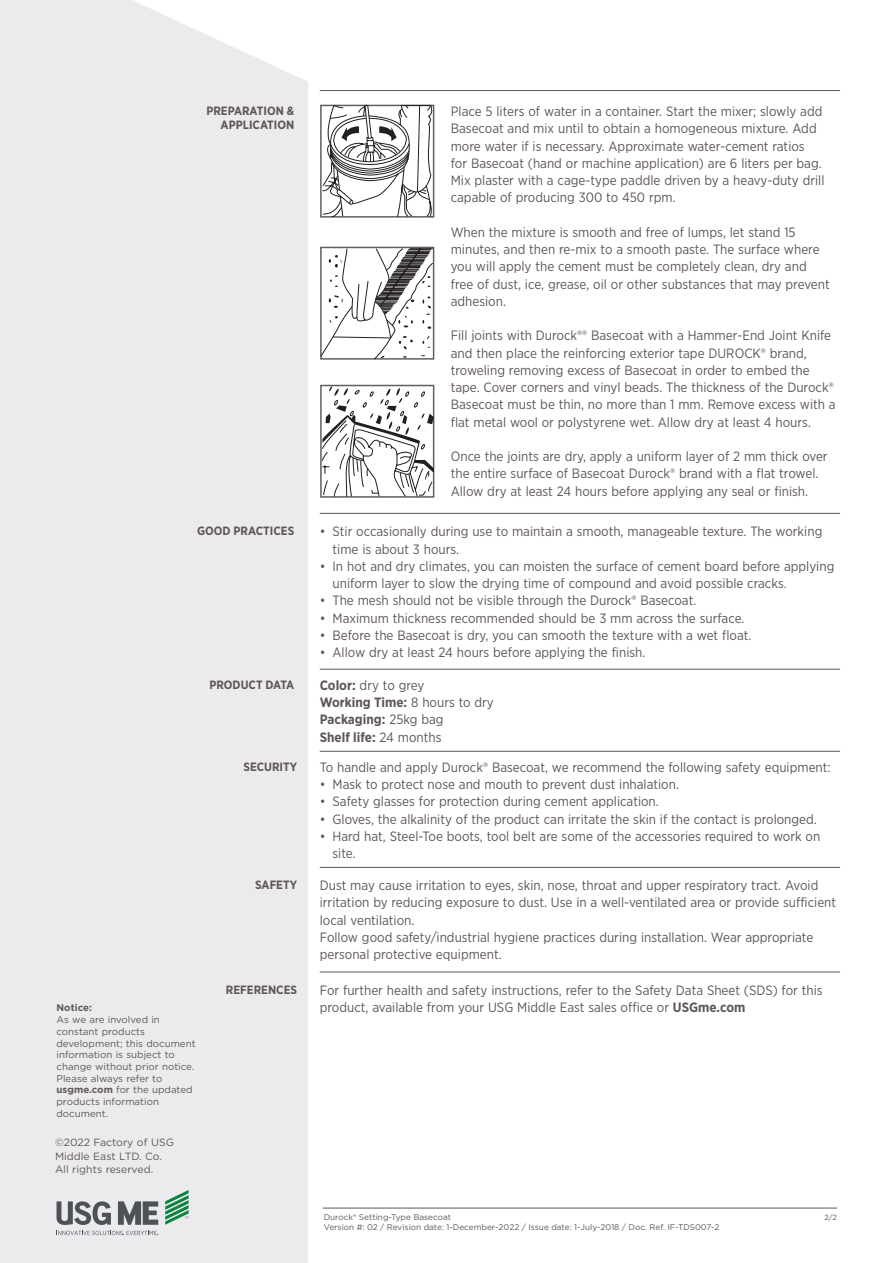
<style>
.page{position:relative;width:893px;height:1263px;background:#fff}
.page>*{position:absolute;margin:0;border:0;box-sizing:border-box;transform-origin:0 0}
.Helvetica_light_10pt{font:13.5px/17.2px "Gotham Narrow";color:#5f565c}
.Helvetica_light_10pt-2{font:700 13.5px "Gotham Narrow";color:#5f565c}
.Helvetica_light_10pt-3{font:700 12px/14.4px "Gotham Narrow";color:#5f565c;text-align:right}
.Helvetica_light_10pt-4{font:10.5px/13.5px "Gotham";color:#5f565c}
.Helvetica_light_10pt-5{font:9.75px/11.7px "Gotham";color:#5f565c}
.Helvetica_light_10pt-6{font:700 9.75px "Gotham";color:#5f565c}
.t1{font:8.25px "Gotham";color:#5f565c}
.t2{font:7.5px "Gotham";color:#5f565c}
.s1{font-weight:700}
.s2{font-weight:400}
</style>
<div class="page">
<div style="left:0;top:0;width:308px;height:1263px;background:#ebeaec"></div>
<hr style="left:320px;top:90px;width:520px;height:1px;background:#5f565c">
<hr style="left:323px;top:1208px;width:514px;height:1px;background:#5f565c">
<hr style="left:320px;top:669px;width:520px;height:1px;background:#5f565c">
<hr style="left:320px;top:751px;width:520px;height:1px;background:#5f565c">
<hr style="left:320px;top:867px;width:520px;height:1px;background:#5f565c">
<hr style="left:320px;top:513px;width:520px;height:1px;background:#5f565c">
<hr style="left:320px;top:971px;width:520px;height:1px;background:#5f565c">
<svg style="left:320px;top:247px;width:114px;height:113px"></svg>
<svg style="left:322px;top:104px;width:113px;height:114px"></svg>
<div style="left:320px;top:385px;width:114px;height:113px;border:2px solid #5f5f62"></div>
<svg style="left:322px;top:386px;width:112px;height:111px"></svg>
<svg style="left:57px;top:1231px;width:101px;height:4px"></svg>
<svg style="left:57px;top:1201px;width:54px;height:24px"></svg>
<svg style="left:118px;top:1201px;width:40px;height:24px"></svg>
<svg style="left:165px;top:1190px;width:24px;height:35px"></svg>
<p class="Helvetica_light_10pt-3" style="left:206px;top:103px;width:89px">PREPARATION &amp;<br>APPLICATION</p>
<p class="Helvetica_light_10pt-3" style="left:197px;top:524px;width:99px">GOOD PRACTICES</p>
<p class="Helvetica_light_10pt-3" style="left:209px;top:677px;width:86px">PRODUCT DATA</p>
<p class="Helvetica_light_10pt-3" style="left:243px;top:759px;width:55px">SECURITY</p>
<p class="Helvetica_light_10pt-3" style="left:255px;top:877px;width:44px">SAFETY</p>
<p class="Helvetica_light_10pt-6" style="left:57px;top:1001px;width:37px">Notice:</p>
<p class="Helvetica_light_10pt-5" style="left:57px;top:1013px;width:141px">As we are involved in constant products development; this document information is subject to change without prior notice.<br>Please always refer to <span class="s1">usgme.com</span> for the updated products information document.</p>
<p class="Helvetica_light_10pt-4" style="left:55px;top:1135px;width:120px">©2022 Factory of USG<br>Middle East LTD. Co.<br>All rights reserved.</p>
<p class="Helvetica_light_10pt-3" style="left:226px;top:982px;width:73px">REFERENCES</p>
<p class="Helvetica_light_10pt" style="left:451px;top:102px;width:375px">Place 5 liters of water in a container. Start the mixer; slowly add Basecoat and mix until to obtain a homogeneous mixture. Add more water if is necessary. Approximate water-cement ratios<br>for Basecoat (hand or machine application) are 6 liters per bag.<br>Mix plaster with a cage-type paddle driven by a heavy-duty drill capable of producing 300 to 450 rpm.</p>
<p class="Helvetica_light_10pt" style="left:451px;top:223px;width:380px">When the mixture is smooth and free of lumps, let stand 15 minutes, and then re-mix to a smooth paste. The surface where you will apply the cement must be completely clean, dry and free of dust, ice, grease, oil or other substances that may prevent adhesion.</p>
<p class="Helvetica_light_10pt" style="left:451px;top:327px;width:386px">Fill joints with Durock®® Basecoat with a Hammer-End Joint Knife and then place the reinforcing exterior tape DUROCK® brand, troweling removing excess of Basecoat in order to embed the tape. Cover corners and vinyl beads. The thickness of the Durock® Basecoat must be thin, no more than 1 mm. Remove excess with a flat metal wool or polystyrene wet. Allow dry at least 4 hours.</p>
<p class="Helvetica_light_10pt" style="left:451px;top:447px;width:378px">Once the joints are dry, apply a uniform layer of 2 mm thick over the entire surface of Basecoat Durock® brand with a flat trowel.<br>Allow dry at least 24 hours before applying any seal or finish.</p>
<p class="Helvetica_light_10pt" style="left:333px;top:523px;width:491px;text-indent:-13px">• Stir occasionally during use to maintain a smooth, manageable texture. The working time is about 3 hours.</p>
<p class="Helvetica_light_10pt" style="left:333px;top:557px;width:503px;text-indent:-13px">• In hot and dry climates, you can moisten the surface of cement board before applying uniform layer to slow the drying time of compound and avoid possible cracks.</p>
<p class="Helvetica_light_10pt" style="left:320px;top:592px;width:378px">• The mesh should not be visible through the Durock® Basecoat.</p>
<p class="Helvetica_light_10pt" style="left:320px;top:609px;width:426px">• Maximum thickness recommended should be 3 mm across the surface.</p>
<p class="Helvetica_light_10pt" style="left:320px;top:626px;width:433px">• Before the Basecoat is dry, you can smooth the texture with a wet float.</p>
<p class="Helvetica_light_10pt" style="left:320px;top:643px;width:327px">• Allow dry at least 24 hours before applying the finish.</p>
<p class="Helvetica_light_10pt" style="left:320px;top:676px;width:106px"><span class="s1">Color:</span> dry to grey</p>
<p class="Helvetica_light_10pt-2" style="left:320px;top:694px;width:176px">Working Time: <span class="s2">8 hours to dry</span></p>
<p class="Helvetica_light_10pt-2" style="left:320px;top:711px;width:125px">Packaging: <span class="s2">25kg bag</span></p>
<p class="Helvetica_light_10pt-2" style="left:320px;top:728px;width:123px">Shelf life: <span class="s2">24 months</span></p>
<p class="Helvetica_light_10pt" style="left:320px;top:758px;width:512px">To handle and apply Durock® Basecoat, we recommend the following safety equipment:</p>
<p class="Helvetica_light_10pt" style="left:320px;top:775px;width:361px">• Mask to protect nose and mouth to prevent dust inhalation.</p>
<p class="Helvetica_light_10pt" style="left:320px;top:793px;width:341px">• Safety glasses for protection during cement application.</p>
<p class="Helvetica_light_10pt" style="left:320px;top:810px;width:499px">• Gloves, the alkalinity of the product can irritate the skin if the contact is prolonged.</p>
<p class="Helvetica_light_10pt" style="left:333px;top:827px;width:489px;text-indent:-13px">• Hard hat, Steel-Toe boots, tool belt are some of the accessories required to work on site.</p>
<p class="Helvetica_light_10pt" style="left:320px;top:876px;width:518px">Dust may cause irritation to eyes, skin, nose, throat and upper respiratory tract. Avoid irritation by reducing exposure to dust. Use in a well-ventilated area or provide sufficient local ventilation.</p>
<p class="Helvetica_light_10pt" style="left:320px;top:928px;width:495px">Follow good safety/industrial hygiene practices during installation. Wear appropriate personal protective equipment.</p>
<p class="Helvetica_light_10pt" style="left:320px;top:981px;width:504px">For further health and safety instructions, refer to the Safety Data Sheet (SDS) for this product, available from your USG Middle East sales office or <span class="s1">USGme.com</span></p>
<p class="t1" style="left:324px;top:1212px;width:129px">Durock® Setting-Type Basecoat</p>
<p class="t1" style="left:324px;top:1221px;width:397px">Version #: 02 / Revision date: 1-December-2022 / Issue date: 1-July-2018 / Doc. Ref. IF-TDS007-2</p>
<p class="t2" style="left:824px;top:1212px;width:14px">2/2</p>
</div>
